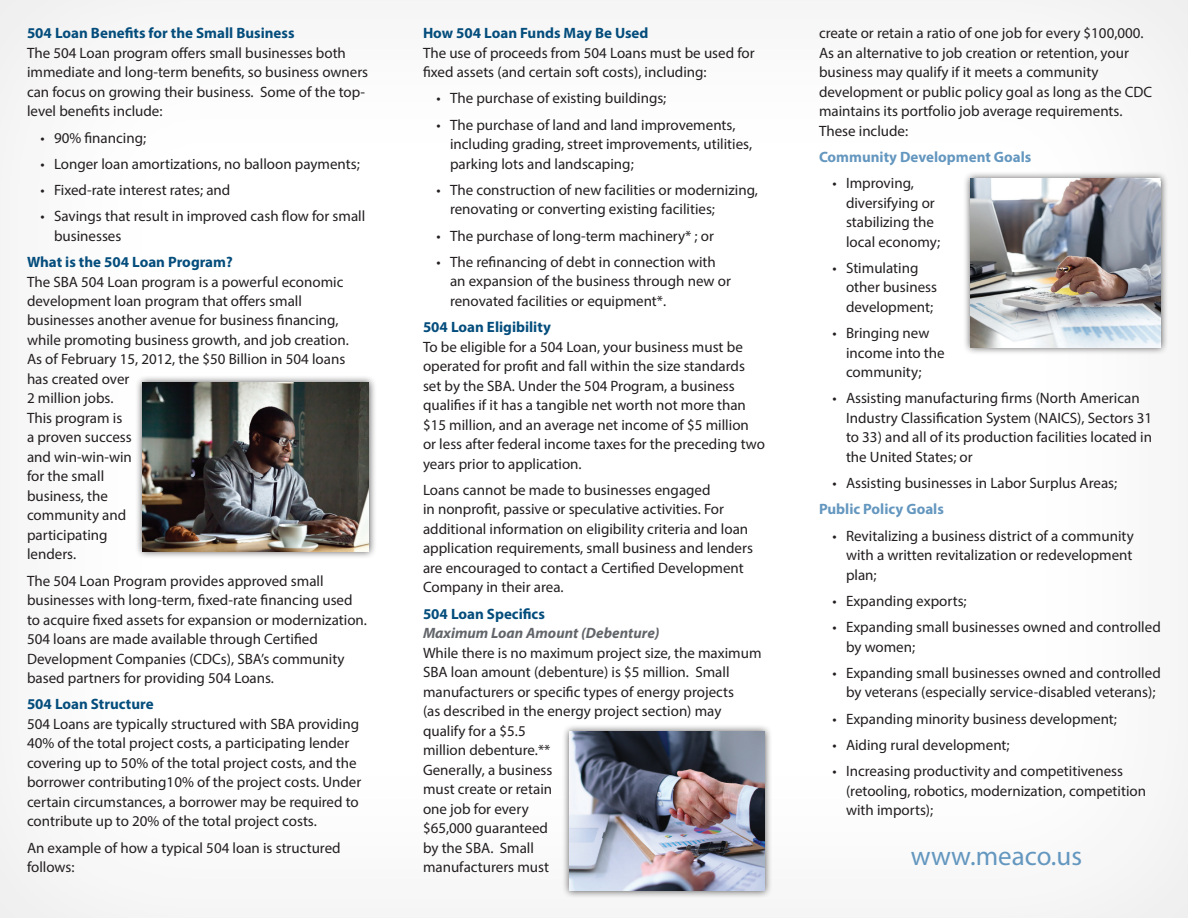
<style>
.page{position:relative;width:1188px;height:918px;background:#fff}
.page>*{position:absolute;margin:0;border:0;box-sizing:border-box;transform-origin:0 0}
.t1{font:27px "Myriad Pro";color:#6497bf}
.t2{font:15px/19.5px "Myriad Pro";color:#231f20}
.t3{font:700 15px "Myriad Pro";color:#044d7c}
.t4{font:700 15px "Myriad Pro";color:#6497bf}
.t5{font:italic 700 15px "Myriad Pro";color:#62656a}
</style>
<div class="page">
<div style="left:963px;top:172px;width:206px;height:184px;background:#231f20;opacity:.75"></div>
<img style="left:971px;top:179px;width:190px;height:169px">
<div style="left:135px;top:375px;width:242px;height:184px;background:#231f20;opacity:.75"></div>
<img style="left:143px;top:382px;width:226px;height:169px">
<div style="left:561px;top:724px;width:211px;height:175px;background:#231f20;opacity:.75"></div>
<img style="left:569px;top:731px;width:196px;height:160px">
<p class="t3" style="left:27px;top:23px;width:269px">504 Loan Benefits for the Small Business</p>
<p class="t2" style="left:27px;top:43px;width:343px">The 504 Loan program offers small businesses both immediate and long-term benefits, so business owners can focus on growing their business. Some of the top&shy;level benefits include:</p>
<p class="t2" style="left:40px;top:127px;width:107px">• 90% financing;</p>
<p class="t2" style="left:40px;top:154px;width:321px">• Longer loan amortizations, no balloon payments;</p>
<p class="t2" style="left:40px;top:180px;width:191px">• Fixed-rate interest rates; and</p>
<p class="t2" style="left:54px;top:206px;width:313px;text-indent:-14px">• Savings that result in improved cash flow for small businesses</p>
<p class="t3" style="left:27px;top:252px;width:207px">What is the 504 Loan Program?</p>
<p class="t2" style="left:27px;top:271px;width:323px">The SBA 504 Loan program is a powerful economic development loan program that offers small businesses another avenue for business financing, while promoting business growth, and job creation.<br>As of February 15, 2012, the $50 Billion in 504 loans has created over<br>2 million jobs.<br>This program is<br>a proven success<br>and win-win-win<br>for the small<br>business, the<br>community and<br>participating<br>lenders.</p>
<p class="t2" style="left:27px;top:571px;width:342px">The 504 Loan Program provides approved small businesses with long-term, fixed-rate financing used to acquire fixed assets for expansion or modernization.<br>504 loans are made available through Certified Development Companies (CDCs), SBA’s community based partners for providing 504 Loans.</p>
<p class="t3" style="left:27px;top:695px;width:128px">504 Loan Structure</p>
<p class="t2" style="left:27px;top:714px;width:336px">504 Loans are typically structured with SBA providing 40% of the total project costs, a participating lender covering up to 50% of the total project costs, and the borrower contributing10% of the project costs. Under certain circumstances, a borrower may be required to contribute up to 20% of the total project costs.</p>
<p class="t2" style="left:27px;top:838px;width:315px">An example of how a typical 504 loan is structured follows:</p>
<p class="t3" style="left:423px;top:23px;width:227px">How 504 Loan Funds May Be Used</p>
<p class="t2" style="left:423px;top:43px;width:333px">The use of proceeds from 504 Loans must be used for fixed assets (and certain soft costs), including:</p>
<p class="t2" style="left:436px;top:88px;width:231px">• The purchase of existing buildings;</p>
<p class="t2" style="left:450px;top:115px;width:304px;text-indent:-14px">• The purchase of land and land improvements, including grading, street improvements, utilities, parking lots and landscaping;</p>
<p class="t2" style="left:450px;top:180px;width:309px;text-indent:-14px">• The construction of new facilities or modernizing, renovating or converting existing facilities;</p>
<p class="t2" style="left:436px;top:226px;width:279px">• The purchase of long-term machinery* ; or</p>
<p class="t2" style="left:450px;top:252px;width:282px;text-indent:-14px">• The refinancing of debt in connection with an expansion of the business through new or renovated facilities or equipment*.</p>
<p class="t3" style="left:423px;top:317px;width:129px">504 Loan Eligibility</p>
<p class="t2" style="left:423px;top:337px;width:343px">To be eligible for a 504 Loan, your business must be operated for profit and fall within the size standards set by the SBA. Under the 504 Program, a business qualifies if it has a tangible net worth not more than $15 million, and an average net income of $5 million or less after federal income taxes for the preceding two years prior to application.</p>
<p class="t2" style="left:423px;top:480px;width:332px">Loans cannot be made to businesses engaged<br>in nonprofit, passive or speculative activities. For additional information on eligibility criteria and loan application requirements, small business and lenders are encouraged to contact a Certified Development Company in their area.</p>
<p class="t3" style="left:423px;top:604px;width:123px">504 Loan Specifics</p>
<p class="t5" style="left:423px;top:623px;width:238px">Maximum Loan Amount (Debenture)</p>
<p class="t2" style="left:423px;top:643px;width:340px">While there is no maximum project size, the maximum<br>SBA loan amount (debenture) is $5 million. Small manufacturers or specific types of energy projects<br>(as described in the energy project section) may qualify for a $5.5<br>million debenture.**<br>Generally, a business<br>must create or retain<br>one job for every<br>$65,000 guaranteed<br>by the SBA. Small<br>manufacturers must</p>
<p class="t2" style="left:819px;top:23px;width:335px">create or retain a ratio of one job for every $100,000.<br>As an alternative to job creation or retention, your business may qualify if it meets a community development or public policy goal as long as the CDC maintains its portfolio job average requirements.<br>These include:</p>
<p class="t4" style="left:819px;top:147px;width:214px">Community Development Goals</p>
<p class="t2" style="left:846px;top:173px;width:96px;text-indent:-14px">• Improving, diversifying or stabilizing the local economy;</p>
<p class="t2" style="left:846px;top:258px;width:93px;text-indent:-14px">• Stimulating other business development;</p>
<p class="t2" style="left:846px;top:323px;width:100px;text-indent:-14px">• Bringing new income into the community;</p>
<p class="t2" style="left:846px;top:388px;width:308px;text-indent:-14px">• Assisting manufacturing firms (North American Industry Classification System (NAICS), Sectors 31 to 33) and all of its production facilities located in the United States; or</p>
<p class="t2" style="left:832px;top:473px;width:286px">• Assisting businesses in Labor Surplus Areas;</p>
<p class="t4" style="left:819px;top:500px;width:126px">Public Policy Goals</p>
<p class="t2" style="left:846px;top:526px;width:289px;text-align:justify;text-indent:-14px">• Revitalizing a business district of a community with a written revitalization or redevelopment plan;</p>
<p class="t2" style="left:833px;top:591px;width:136px">• Expanding exports;</p>
<p class="t2" style="left:846px;top:617px;width:316px;text-indent:-14px">• Expanding small businesses owned and controlled by women;</p>
<p class="t2" style="left:833px;top:663px;width:330px;text-align:center">• Expanding small businesses owned and controlled by veterans (especially service-disabled veterans);</p>
<p class="t2" style="left:833px;top:709px;width:286px">• Expanding minority business development;</p>
<p class="t2" style="left:833px;top:735px;width:179px">• Aiding rural development;</p>
<p class="t2" style="left:846px;top:761px;width:302px;text-indent:-14px">• Increasing productivity and competitiveness (retooling, robotics, modernization, competition with imports);</p>
<h1 class="t1" style="left:911px;top:839px;width:173px">www.meaco.us</h1>
</div>
